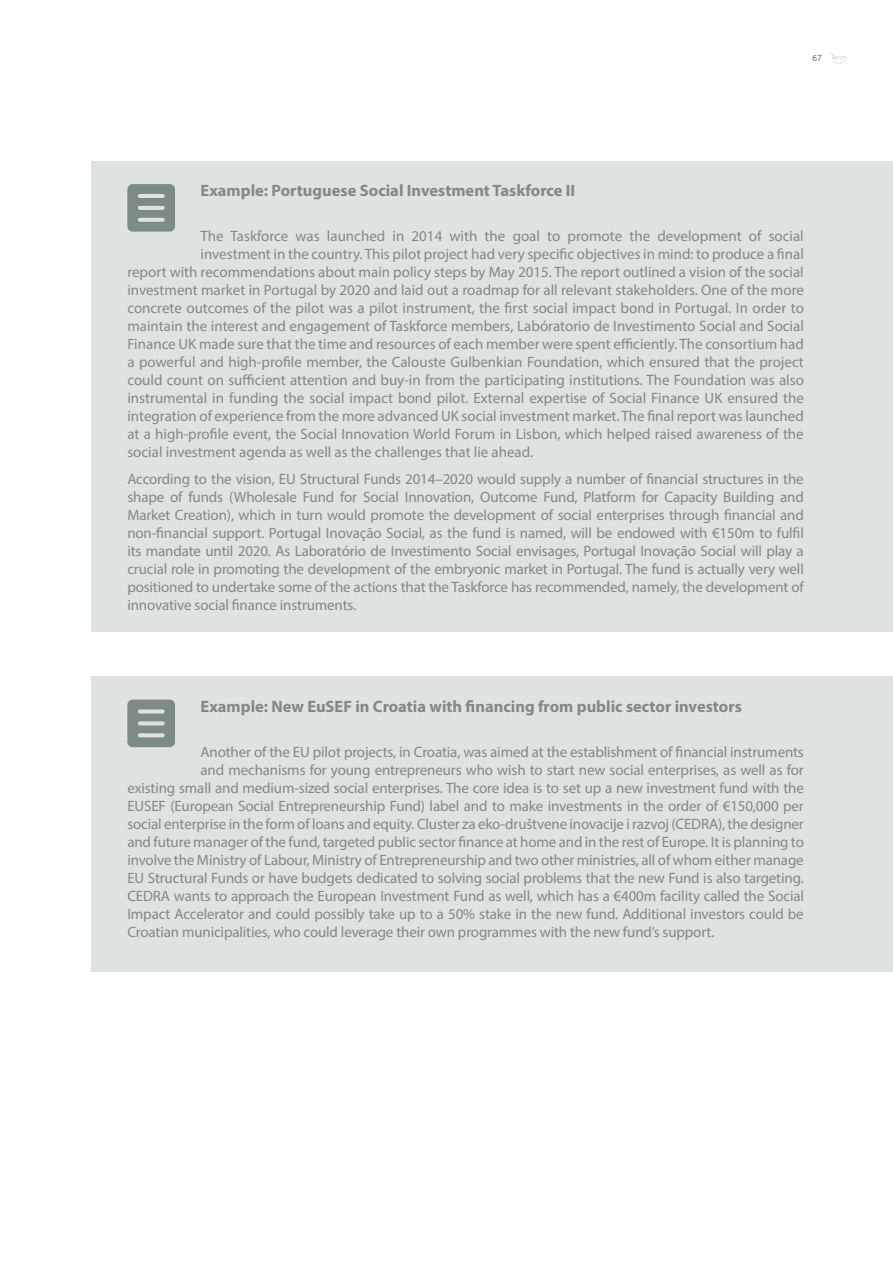
<style>
.page{position:relative;width:893px;height:1263px;background:#fff}
.page>*{position:absolute;margin:0;border:0;box-sizing:border-box;transform-origin:0 0}
.Column_title{font:700 16.5px "Myriad Pro";color:#7c8b88}
.Column_title-2{font:15px/18px "Myriad Pro";letter-spacing:-.005em;color:#7c8b88;text-align:justify}
.t1{font:9px "Myriad Pro";color:#231f20}
</style>
<div class="page">
<svg style="left:830px;top:52px;width:16px;height:12px"></svg>
<div style="left:91px;top:161px;width:802px;height:471px;background:#dee2e1"></div>
<div style="left:91px;top:677px;width:802px;height:295px;background:#dee2e1"></div>
<svg style="left:127px;top:184px;width:48px;height:48px;background:#8c9996"></svg>
<svg style="left:127px;top:700px;width:48px;height:47px;background:#8b9895"></svg>
<p class="t1" style="left:812px;top:52px;width:11px">67</p>
<p class="Column_title" style="left:201px;top:180px;width:376px">Example: Portuguese Social Investment Taskforce II</p>
<p class="Column_title-2" style="left:201px;top:227px;width:605px">The Taskforce was launched in 2014 with the goal to promote the development of social</p>
<p class="Column_title-2" style="left:201px;top:245px;width:605px">investment in the country. This pilot project had very specific objectives in mind: to produce a final</p>
<p class="Column_title-2" style="left:127px;top:263px;width:678px">report with recommendations about main policy steps by May 2015. The report outlined a vision of the social</p>
<p class="Column_title-2" style="left:127px;top:281px;width:678px">investment market in Portugal by 2020 and laid out a roadmap for all relevant stakeholders. One of the more</p>
<p class="Column_title-2" style="left:127px;top:299px;width:678px">concrete outcomes of the pilot was a pilot instrument, the first social impact bond in Portugal. In order to</p>
<p class="Column_title-2" style="left:127px;top:317px;width:678px">maintain the interest and engagement of Taskforce members, Labóratorio de Investimento Social and Social</p>
<p class="Column_title-2" style="left:127px;top:335px;width:678px">Finance UK made sure that the time and resources of each member were spent efficiently. The consortium had</p>
<p class="Column_title-2" style="left:127px;top:353px;width:678px">a powerful and high-profile member, the Calouste Gulbenkian Foundation, which ensured that the project</p>
<p class="Column_title-2" style="left:127px;top:371px;width:678px">could count on sufficient attention and buy-in from the participating institutions. The Foundation was also</p>
<p class="Column_title-2" style="left:127px;top:389px;width:678px">instrumental in funding the social impact bond pilot. External expertise of Social Finance UK ensured the</p>
<p class="Column_title-2" style="left:127px;top:407px;width:678px">integration of experience from the more advanced UK social investment market. The final report was launched</p>
<p class="Column_title-2" style="left:127px;top:425px;width:678px">at a high-profile event, the Social Innovation World Forum in Lisbon, which helped raised awareness of the</p>
<p class="Column_title-2" style="left:127px;top:443px;width:407px">social investment agenda as well as the challenges that lie ahead.</p>
<p class="Column_title-2" style="left:127px;top:469px;width:678px">According to the vision, EU Structural Funds 2014–2020 would supply a number of financial structures in the shape of funds (Wholesale Fund for Social Innovation, Outcome Fund, Platform for Capacity Building and Market Creation), which in turn would promote the development of social enterprises through financial and non-financial support. Portugal Inovação Social, as the fund is named, will be endowed with €150m to fulfil its mandate until 2020. As Laboratório de Investimento Social envisages, Portugal Inovação Social will play a crucial role in promoting the development of the embryonic market in Portugal. The fund is actually very well positioned to undertake some of the actions that the Taskforce has recommended, namely, the development of innovative social finance instruments.</p>
<p class="Column_title" style="left:201px;top:696px;width:543px">Example: New EuSEF in Croatia with financing from public sector investors</p>
<p class="Column_title-2" style="left:201px;top:742px;width:605px">Another of the EU pilot projects, in Croatia, was aimed at the establishment of financial instruments</p>
<p class="Column_title-2" style="left:201px;top:760px;width:605px">and mechanisms for young entrepreneurs who wish to start new social enterprises, as well as for</p>
<p class="Column_title-2" style="left:127px;top:778px;width:678px">existing small and medium-sized social enterprises. The core idea is to set up a new investment fund with the</p>
<p class="Column_title-2" style="left:127px;top:796px;width:678px">EUSEF (European Social Entrepreneurship Fund) label and to make investments in the order of €150,000 per</p>
<p class="Column_title-2" style="left:127px;top:814px;width:678px">social enterprise in the form of loans and equity. Cluster za eko-društvene inovacije i razvoj (CEDRA), the designer</p>
<p class="Column_title-2" style="left:127px;top:832px;width:678px">and future manager of the fund, targeted public sector finance at home and in the rest of Europe. It is planning to</p>
<p class="Column_title-2" style="left:127px;top:850px;width:678px">involve the Ministry of Labour, Ministry of Entrepreneurship and two other ministries, all of whom either manage</p>
<p class="Column_title-2" style="left:127px;top:868px;width:678px">EU Structural Funds or have budgets dedicated to solving social problems that the new Fund is also targeting.</p>
<p class="Column_title-2" style="left:127px;top:886px;width:678px">CEDRA wants to approach the European Investment Fund as well, which has a €400m facility called the Social</p>
<p class="Column_title-2" style="left:127px;top:904px;width:678px">Impact Accelerator and could possibly take up to a 50% stake in the new fund. Additional investors could be</p>
<p class="Column_title-2" style="left:127px;top:922px;width:588px">Croatian municipalities, who could leverage their own programmes with the new fund’s support.</p>
</div>
